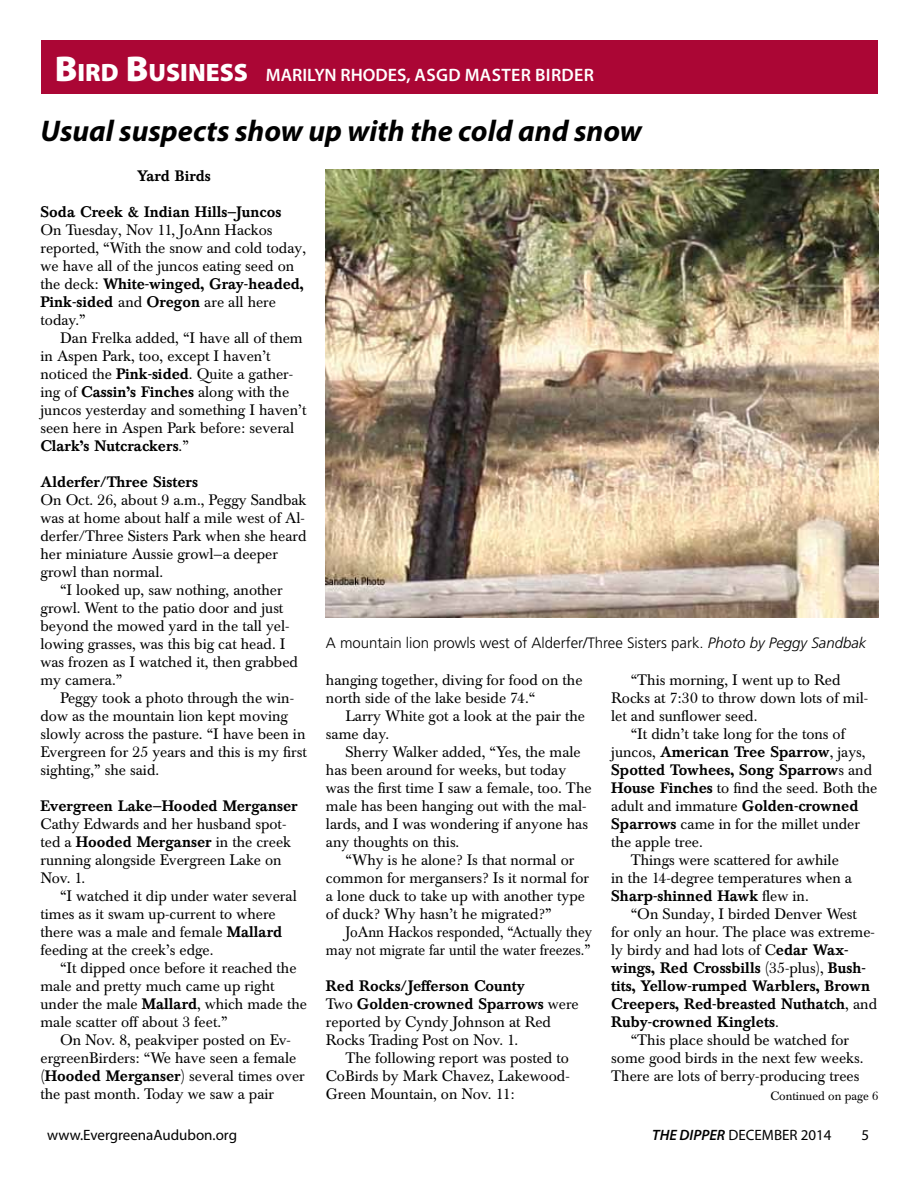
<style>
.page{position:relative;width:918px;height:1188px;background:#fff}
.page>*{position:absolute;margin:0;border:0;box-sizing:border-box;transform-origin:0 0}
.t1{font:italic 700 30px "Myriad Pro";color:#000}
.t2{font:600 18px "Myriad Pro";color:#fff}
.t3{font:600 18px "Myriad Pro";color:#fff}
.t4{font:15px/18px "Baskerville BE";color:#000}
.t5{font:500 15px "Baskerville BE";color:#000}
.t6{font:15px/18px "Baskerville BE";color:#000;text-align:right;scale:.94 1}
.t7{font:300 15px "Frutiger";color:#000}
.t8{font:15px "Myriad Pro";color:#000}
.t9{font:12px "Baskerville BE";color:#000}
.s1{font-weight:900;font-size:36px}
.s2{font-weight:900;font-size:25.2px}
.s3{font-style:inherit}
.s4{font-weight:500}
.s5{font-style:italic}
.s6{font-weight:400}
.s7{font-weight:600;font-style:italic}
</style>
<div class="page">
<div style="left:41px;top:40px;width:837px;height:54px;background:#ab0635"></div>
<img style="left:326px;top:170px;width:552px;height:448px">
<p class="t2" style="left:55px;top:64px;width:423px"><span class="s1">B</span><span class="s2">IRD</span> <span class="s1">B</span><span class="s2">USINESS</span> MARILYN RHODES, <span class="s3">ASGD MAS</span></p>
<p class="t3" style="left:501px;top:64px;width:45px">TER BIRDER</p>
<h1 class="t1" style="left:40px;top:112px;width:603px">Usual suspects show up with the cold and snow</h1>
<p class="t5" style="left:137px;top:167px;width:75px">Yard Birds</p>
<p class="t5" style="left:41px;top:203px;width:242px">Soda Creek &amp; Indian Hills—Juncos</p>
<p class="t4" style="left:41px;top:221px;width:267px">On Tuesday, Nov 11, JoAnn Hackos reported, “With the snow and cold today, we have all of the juncos eating seed on the deck: <span class="s4">White-winged, Gray-headed,<br>Pink-sided</span> and <span class="s4">Oregon</span> are all here today.”</p>
<p class="t4" style="left:41px;top:329px;width:267px;text-indent:20px">Dan Frelka added, “I have all of them in Aspen Park, too, except I haven’t noticed the <span class="s4">Pink-sided</span>. Quite a gather&shy;ing of <span class="s4">Cassin’s Finches</span> along with the juncos yesterday and something I haven’t seen here in Aspen Park before: several <span class="s4">Clark’s Nutcrackers</span>.”</p>
<p class="t5" style="left:41px;top:473px;width:159px">Alderfer/Three Sisters</p>
<p class="t4" style="left:41px;top:491px;width:267px">On Oct. 26, about 9 a.m., Peggy Sandbak</p>
<p class="t4" style="left:41px;top:509px;width:266px">was at home about half a mile west of Al-</p>
<p class="t4" style="left:41px;top:527px;width:268px">derfer/Three Sisters Park when she heard</p>
<p class="t4" style="left:41px;top:545px;width:239px">her miniature Aussie growl—a deeper</p>
<p class="t4" style="left:41px;top:563px;width:124px">growl than normal.</p>
<p class="t4" style="left:60px;top:581px;width:224px">“I looked up, saw nothing, another</p>
<p class="t4" style="left:41px;top:599px;width:244px">growl. Went to the patio door and just</p>
<p class="t4" style="left:41px;top:617px;width:251px">beyond the mowed yard in the tall yel-</p>
<p class="t4" style="left:41px;top:635px;width:246px">lowing grasses, was this big cat head. I</p>
<p class="t4" style="left:41px;top:653px;width:259px">was frozen as I watched it, then grabbed</p>
<p class="t4" style="left:41px;top:671px;width:83px">my camera.”</p>
<p class="t4" style="left:60px;top:689px;width:236px">Peggy took a photo through the win-</p>
<p class="t4" style="left:41px;top:707px;width:249px">dow as the mountain lion kept moving</p>
<p class="t4" style="left:41px;top:725px;width:266px">slowly across the pasture. “I have been in</p>
<p class="t4" style="left:41px;top:743px;width:268px">Evergreen for 25 years and this is my first</p>
<p class="t4" style="left:41px;top:761px;width:120px">sighting,” she said.</p>
<p class="t5" style="left:41px;top:797px;width:259px">Evergreen Lake—Hooded Merganser</p>
<p class="t4" style="left:41px;top:815px;width:252px">Cathy Edwards and her husband spot&shy;ted a <span class="s4">Hooded Merganser</span> in the creek running alongside Evergreen Lake on<br>Nov. 1.</p>
<p class="t4" style="left:41px;top:887px;width:258px;text-indent:20px">“I watched it dip under water several times as it swam up-current to where there was a male and female <span class="s4">Mallard </span>feeding at the creek’s edge.</p>
<p class="t4" style="left:41px;top:959px;width:268px;text-indent:20px">“It dipped once before it reached the male and pretty much came up right under the male <span class="s4">Mallard</span>, which made the male scatter off about 3 feet.”</p>
<p class="t4" style="left:41px;top:1031px;width:266px;text-indent:20px">On Nov. 8, peakviper posted on Ev&shy;ergreenBirders: “We have seen a female (<span class="s4">Hooded Merganser</span>) several times over the past month. Today we saw a pair</p>
<p class="t7" style="left:326px;top:634px;width:542px">A mountain lion prowls west of Alderfer/Three Sisters park. <span class="s5">Photo by Peggy Sandbak</span></p>
<p class="t4" style="left:326px;top:672px;width:258px">hanging together, diving for food on the north side of the lake beside 74.“</p>
<p class="t4" style="left:326px;top:708px;width:261px;text-indent:20px">Larry White got a look at the pair the same day.</p>
<p class="t4" style="left:326px;top:744px;width:267px;text-indent:20px">Sherry Walker added, “Yes, the male has been around for weeks, but today was the first time I saw a female, too. The male has been hanging out with the mal&shy;lards, and I was wondering if anyone has any thoughts on this.</p>
<p class="t4" style="left:326px;top:852px;width:265px;text-indent:20px">“Why is he alone? Is that normal or common for mergansers? Is it normal for a lone duck to take up with another type of duck? Why hasn’t he migrated?”</p>
<p class="t6" style="left:326px;top:924px;width:285px">JoAnn Hackos responded, “Actually they may not migrate far until the water freezes.”</p>
<p class="t4" style="left:326px;top:978px;width:254px"><span class="s4">Red Rocks/Jefferson County<br></span>Two <span class="s4">Golden-crowned Sparrows</span> were reported by Cyndy Johnson at Red<br>Rocks Trading Post on Nov. 1.</p>
<p class="t4" style="left:326px;top:1050px;width:245px;text-align:justify;text-indent:20px">The following report was posted to CoBirds by Mark Chavez, Lakewood-Green Mountain, on Nov. 11:</p>
<p class="t4" style="left:631px;top:672px;width:211px">“This morning, I went up to Red</p>
<p class="t4" style="left:611px;top:690px;width:258px">Rocks at 7:30 to throw down lots of mil-</p>
<p class="t4" style="left:611px;top:708px;width:148px">let and sunflower seed.</p>
<p class="t4" style="left:631px;top:726px;width:216px">“It didn’t take long for the tons of</p>
<p class="t5" style="left:611px;top:743px;width:256px"><span class="s6">juncos,</span> American Tree Sparrow<span class="s6">, jays,</span></p>
<p class="t5" style="left:611px;top:761px;width:262px">Spotted Towhees, Song Sparrow<span class="s6">s and</span></p>
<p class="t4" style="left:611px;top:780px;width:268px"><span class="s4">House Finches</span> to find the seed. Both the</p>
<p class="t4" style="left:611px;top:798px;width:249px">adult and immature <span class="s4">Golden-crowned</span></p>
<p class="t4" style="left:611px;top:816px;width:250px"><span class="s4">Sparrows</span> came in for the millet under</p>
<p class="t4" style="left:611px;top:834px;width:93px">the apple tree.</p>
<p class="t4" style="left:631px;top:852px;width:210px">Things were scattered for awhile</p>
<p class="t4" style="left:611px;top:870px;width:242px">in the 14-degree temperatures when a</p>
<p class="t5" style="left:611px;top:887px;width:199px">Sharp-shinned Hawk <span class="s6">flew in.</span></p>
<p class="t4" style="left:631px;top:906px;width:228px">“On Sunday, I birded Denver West</p>
<p class="t4" style="left:611px;top:924px;width:265px">for only an hour. The place was extreme-</p>
<p class="t4" style="left:611px;top:942px;width:239px">ly birdy and had lots of C<span class="s4">edar Wax-</span></p>
<p class="t5" style="left:611px;top:959px;width:256px">wings, Red Crossbills <span class="s6">(35-plus),</span> Bush-</p>
<p class="t5" style="left:611px;top:977px;width:260px">tits, Yellow-rumped Warblers, Brown</p>
<p class="t5" style="left:611px;top:995px;width:267px">Creepers, Red-breasted Nuthatch<span class="s6">, and</span></p>
<p class="t5" style="left:611px;top:1013px;width:169px">Ruby-crowned Kinglets<span class="s6">.</span></p>
<p class="t4" style="left:631px;top:1032px;width:220px">“This place should be watched for</p>
<p class="t4" style="left:611px;top:1050px;width:254px">some good birds in the next few weeks.</p>
<p class="t4" style="left:611px;top:1068px;width:250px">There are lots of berry-producing trees</p>
<p class="t9" style="left:770px;top:1089px;width:109px">Continued on page 6</p>
<p class="t8" style="left:47px;top:1125px;width:191px">www.EvergreenaAudubon.org</p>
<p class="t8" style="left:652px;top:1125px;width:181px"><span class="s7">THE DIPPER</span> DECEMBER 2014</p>
<p class="t8" style="left:862px;top:1125px;width:9px">5</p>
</div>
